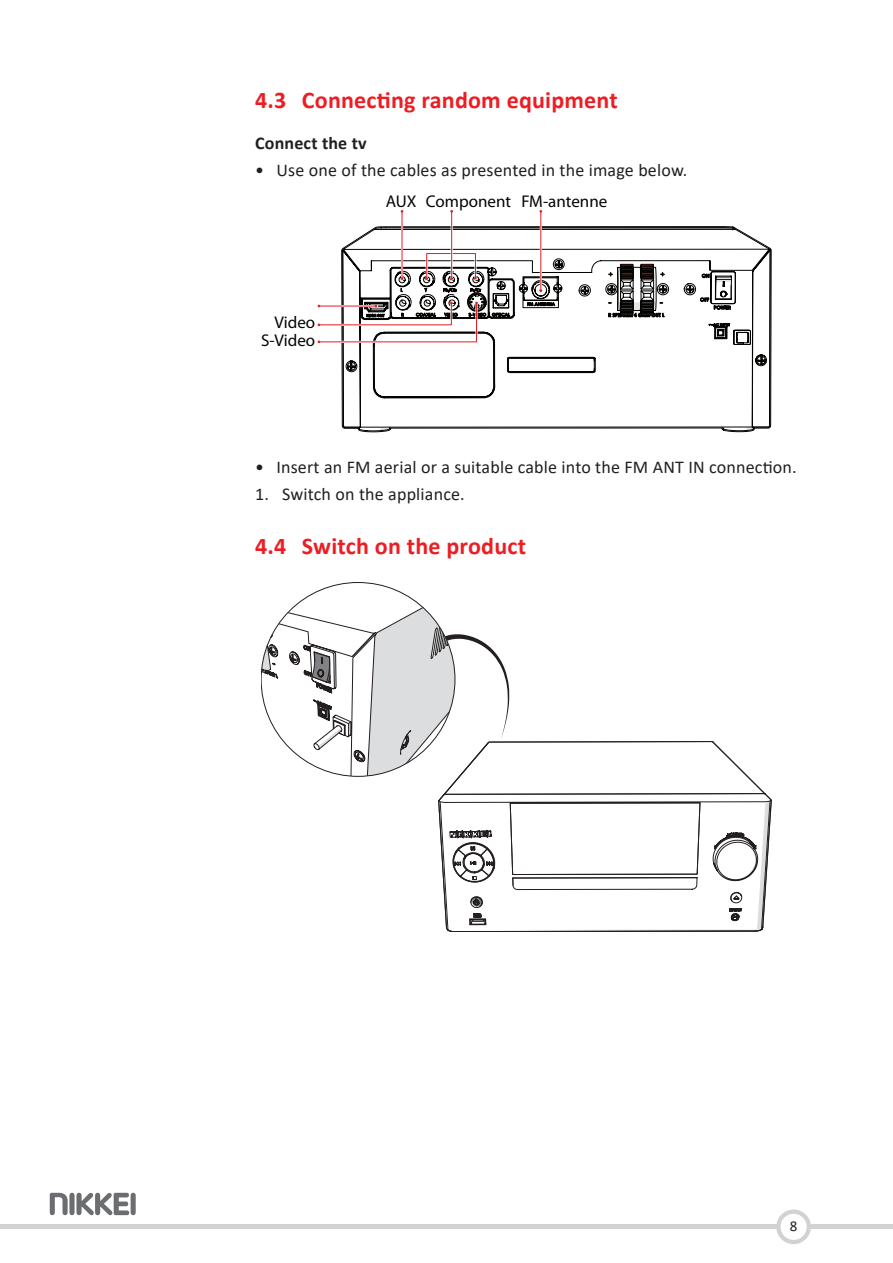
<style>
.page{position:relative;width:893px;height:1263px;background:#fff}
.page>*{position:absolute;margin:0;border:0;box-sizing:border-box;transform-origin:0 0}
.t1{font:700 24px "Calibri";letter-spacing:.01em;color:#ee1d23}
.t2{font:18px "Calibri";letter-spacing:.01em;color:#231f20}
.t3{font:700 18px "Calibri";letter-spacing:.01em;color:#231f20}
.t4{font:16.95px/17.9px "Myriad Pro";color:#040503;text-align:right}
.t5{font:15px "Calibri";color:#231f20}
</style>
<div class="page">
<hr style="left:0;top:1225px;width:893px;height:4px;background:#d1d2d4">
<div style="left:778px;top:1212px;width:31px;height:30px;background:#fff;border-radius:50%"></div>
<div style="left:776px;top:1209px;width:35px;height:35px;border:4px solid #d1d2d4;border-radius:50%"></div>
<svg style="left:50px;top:1192px;width:86px;height:23px"></svg>
<hr style="left:540px;top:211px;width:1px;height:80px;background:#e41e25">
<hr style="left:402px;top:211px;width:1px;height:68px;background:#e41e25">
<hr style="left:451px;top:211px;width:1px;height:68px;background:#e41e25">
<svg style="left:261px;top:227px;width:509px;height:703px"></svg>
<h1 class="t1" style="left:255px;top:83px;width:364px">4.3 Connecting random equipment</h1>
<p class="t3" style="left:255px;top:130px;width:113px">Connect the tv</p>
<p class="t2" style="left:255px;top:157px;width:434px">• Use one of the cables as presented in the image below.</p>
<p class="t4" style="left:386px;top:192px;width:223px">AUX Component FM-antenne</p>
<p class="t4" style="left:261px;top:313px;width:56px">Video<br>S-Video</p>
<p class="t2" style="left:255px;top:454px;width:543px">• Insert an FM aerial or a suitable cable into the FM ANT IN connection.</p>
<p class="t2" style="left:255px;top:481px;width:211px">1. Switch on the appliance.</p>
<h1 class="t1" style="left:255px;top:529px;width:272px">4.4 Switch on the product</h1>
<p class="t5" style="left:790px;top:1216px;width:9px">8</p>
</div>
